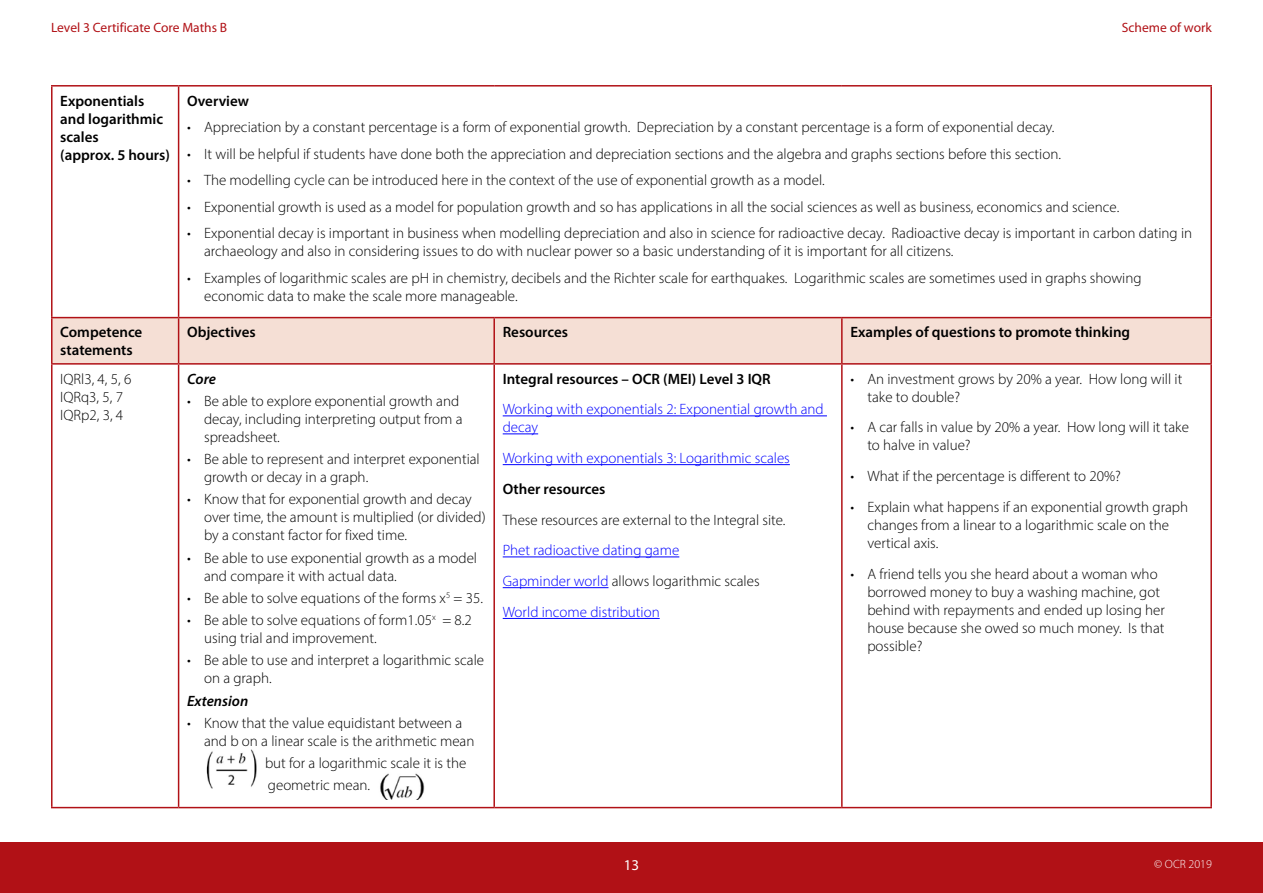
<style>
.page{position:relative;width:1263px;height:893px;background:#fff}
.page>*{position:absolute;margin:0;border:0;box-sizing:border-box;transform-origin:0 0}
.Body{font:300 15px/18px "Myriad Pro";color:#000}
.Body-2{font:600 15px/18px "Myriad Pro";color:#000}
.Body-3{font:300 15px/18px "Myriad Pro";color:#00f}
.Body-4{font:italic 600 15px "Myriad Pro";color:#000}
.t1{font:15px "Myriad Pro";color:#fff}
.t2{font:13.5px "Myriad Pro";color:#b11116}
.t3{font:300 12px "Myriad Pro";color:#fff}
.s1{color:#00f}
</style>
<div class="page">
<div style="left:0;top:842px;width:1263px;height:51px;background:#b11116"></div>
<div style="left:53px;top:318px;width:1157px;height:45px;background:#f5dfd5"></div>
<hr style="left:51px;top:85px;width:128px;height:2px;background:#b11116">
<hr style="left:51px;top:87px;width:2px;height:230px;background:#b11116">
<hr style="left:179px;top:85px;width:315px;height:2px;background:#b11116">
<hr style="left:178px;top:87px;width:1px;height:230px;background:#b11116">
<hr style="left:494px;top:85px;width:348px;height:2px;background:#b11116">
<hr style="left:842px;top:85px;width:370px;height:2px;background:#b11116">
<hr style="left:1210px;top:87px;width:2px;height:230px;background:#b11116">
<hr style="left:51px;top:317px;width:128px;height:1px;background:#b11116">
<hr style="left:51px;top:318px;width:2px;height:45px;background:#b11116">
<hr style="left:179px;top:317px;width:315px;height:1px;background:#b11116">
<hr style="left:178px;top:318px;width:1px;height:45px;background:#b11116">
<hr style="left:494px;top:317px;width:348px;height:1px;background:#b11116">
<hr style="left:493px;top:318px;width:2px;height:45px;background:#b11116">
<hr style="left:842px;top:317px;width:370px;height:1px;background:#b11116">
<hr style="left:841px;top:318px;width:2px;height:45px;background:#b11116">
<hr style="left:1210px;top:318px;width:2px;height:45px;background:#b11116">
<hr style="left:51px;top:363px;width:128px;height:2px;background:#b11116">
<hr style="left:51px;top:365px;width:2px;height:442px;background:#b11116">
<hr style="left:179px;top:363px;width:315px;height:2px;background:#b11116">
<hr style="left:178px;top:365px;width:1px;height:442px;background:#b11116">
<hr style="left:494px;top:363px;width:348px;height:2px;background:#b11116">
<hr style="left:493px;top:365px;width:2px;height:442px;background:#b11116">
<hr style="left:842px;top:363px;width:370px;height:2px;background:#b11116">
<hr style="left:841px;top:365px;width:2px;height:442px;background:#b11116">
<hr style="left:1210px;top:365px;width:2px;height:442px;background:#b11116">
<hr style="left:51px;top:807px;width:128px;height:1px;background:#b11116">
<hr style="left:179px;top:807px;width:315px;height:1px;background:#b11116">
<hr style="left:494px;top:807px;width:348px;height:1px;background:#b11116">
<hr style="left:842px;top:807px;width:370px;height:1px;background:#b11116">
<hr style="left:503px;top:415px;width:324px;height:1px;background:#00f">
<hr style="left:503px;top:433px;width:35px;height:1px;background:#00f">
<hr style="left:503px;top:464px;width:287px;height:1px;background:#00f">
<hr style="left:503px;top:556px;width:176px;height:1px;background:#00f">
<hr style="left:503px;top:587px;width:105px;height:1px;background:#00f">
<hr style="left:503px;top:618px;width:157px;height:1px;background:#00f">
<img style="left:206px;top:750px;width:51px;height:39px">
<img style="left:380px;top:773px;width:45px;height:26px">
<p class="t2" style="left:51px;top:19px;width:178px">Level 3 Certificate Core Maths B</p>
<p class="t2" style="left:1122px;top:19px;width:92px">Scheme of work</p>
<p class="Body-2" style="left:60px;top:91px;width:111px">Exponentials and logarithmic scales<br>(approx. 5 hours)</p>
<p class="Body-2" style="left:187px;top:91px;width:63px">Overview</p>
<p class="Body" style="left:187px;top:118px;width:869px">• Appreciation by a constant percentage is a form of exponential growth. Depreciation by a constant percentage is a form of exponential decay.</p>
<p class="Body" style="left:187px;top:144px;width:875px">• It will be helpful if students have done both the appreciation and depreciation sections and the algebra and graphs sections before this section.</p>
<p class="Body" style="left:187px;top:171px;width:639px">• The modelling cycle can be introduced here in the context of the use of exponential growth as a model.</p>
<p class="Body" style="left:187px;top:197px;width:934px">• Exponential growth is used as a model for population growth and so has applications in all the social sciences as well as business, economics and science.</p>
<p class="Body" style="left:204px;top:224px;width:990px;text-indent:-17px">• Exponential decay is important in business when modelling depreciation and also in science for radioactive decay. Radioactive decay is important in carbon dating in archaeology and also in considering issues to do with nuclear power so a basic understanding of it is important for all citizens.</p>
<p class="Body" style="left:204px;top:268px;width:939px;text-indent:-17px">• Examples of logarithmic scales are pH in chemistry, decibels and the Richter scale for earthquakes. Logarithmic scales are sometimes used in graphs showing economic data to make the scale more manageable.</p>
<p class="Body-2" style="left:60px;top:323px;width:84px">Competence statements</p>
<p class="Body-2" style="left:187px;top:323px;width:70px">Objectives</p>
<p class="Body-2" style="left:503px;top:323px;width:67px">Resources</p>
<p class="Body-2" style="left:850px;top:323px;width:281px">Examples of questions to promote thinking</p>
<p class="Body" style="left:60px;top:369px;width:73px">IQRl3, 4, 5, 6</p>
<p class="Body" style="left:60px;top:387px;width:64px">IQRq3, 5, 7</p>
<p class="Body" style="left:60px;top:405px;width:65px">IQRp2, 3, 4</p>
<p class="Body-2" style="left:503px;top:369px;width:269px">Integral resources – OCR (MEI) Level 3 IQR</p>
<p class="Body-3" style="left:503px;top:400px;width:322px">Working with exponentials 2: Exponential growth and decay</p>
<p class="Body-3" style="left:503px;top:449px;width:289px">Working with exponentials 3: Logarithmic scales</p>
<p class="Body-2" style="left:503px;top:479px;width:104px">Other resources</p>
<p class="Body" style="left:503px;top:510px;width:284px">These resources are external to the Integral site.</p>
<p class="Body-3" style="left:503px;top:541px;width:178px">Phet radioactive dating game</p>
<p class="Body" style="left:503px;top:572px;width:258px"><span class="s1">Gapminder world</span> allows logarithmic scales</p>
<p class="Body-3" style="left:503px;top:603px;width:158px">World income distribution</p>
<p class="Body" style="left:867px;top:369px;width:316px;text-indent:-17px">• An investment grows by 20% a year. How long will it take to double?</p>
<p class="Body" style="left:867px;top:418px;width:323px;text-indent:-17px">• A car falls in value by 20% a year. How long will it take to halve in value?</p>
<p class="Body" style="left:850px;top:467px;width:272px">• What if the percentage is different to 20%?</p>
<p class="Body" style="left:867px;top:498px;width:322px;text-indent:-17px">• Explain what happens if an exponential growth graph changes from a linear to a logarithmic scale on the vertical axis.</p>
<p class="Body" style="left:867px;top:564px;width:299px;text-indent:-17px">• A friend tells you she heard about a woman who borrowed money to buy a washing machine, got behind with repayments and ended up losing her house because she owed so much money. Is that possible?</p>
<p class="Body-4" style="left:187px;top:369px;width:30px">Core</p>
<p class="Body" style="left:204px;top:392px;width:260px;text-indent:-17px">• Be able to explore exponential growth and decay, including interpreting output from a spreadsheet.</p>
<p class="Body" style="left:204px;top:450px;width:277px;text-indent:-17px">• Be able to represent and interpret exponential growth or decay in a graph.</p>
<p class="Body" style="left:204px;top:490px;width:283px;text-indent:-17px">• Know that for exponential growth and decay over time, the amount is multiplied (or divided) by a constant factor for fixed time.</p>
<p class="Body" style="left:204px;top:548px;width:274px;text-indent:-17px">• Be able to use exponential growth as a model and compare it with actual data.</p>
<p class="Body" style="left:187px;top:589px;width:297px">• Be able to solve equations of the forms x<sup>5</sup> = 35.</p>
<p class="Body" style="left:204px;top:611px;width:269px;text-indent:-17px">• Be able to solve equations of form1.05<sup>x</sup> = 8.2 using trial and improvement.</p>
<p class="Body" style="left:204px;top:651px;width:282px;text-indent:-17px">• Be able to use and interpret a logarithmic scale on a graph.</p>
<p class="Body-4" style="left:187px;top:691px;width:63px">Extension</p>
<p class="Body" style="left:204px;top:714px;width:272px;text-indent:-17px">• Know that the value equidistant between a and b on a linear scale is the arithmetic mean</p>
<p class="Body" style="left:265px;top:754px;width:203px">but for a logarithmic scale it is the</p>
<p class="Body" style="left:268px;top:776px;width:104px">geometric mean.</p>
<p class="t1" style="left:624px;top:856px;width:17px">13</p>
<p class="t3" style="left:1154px;top:857px;width:59px">© OCR 2019</p>
</div>
